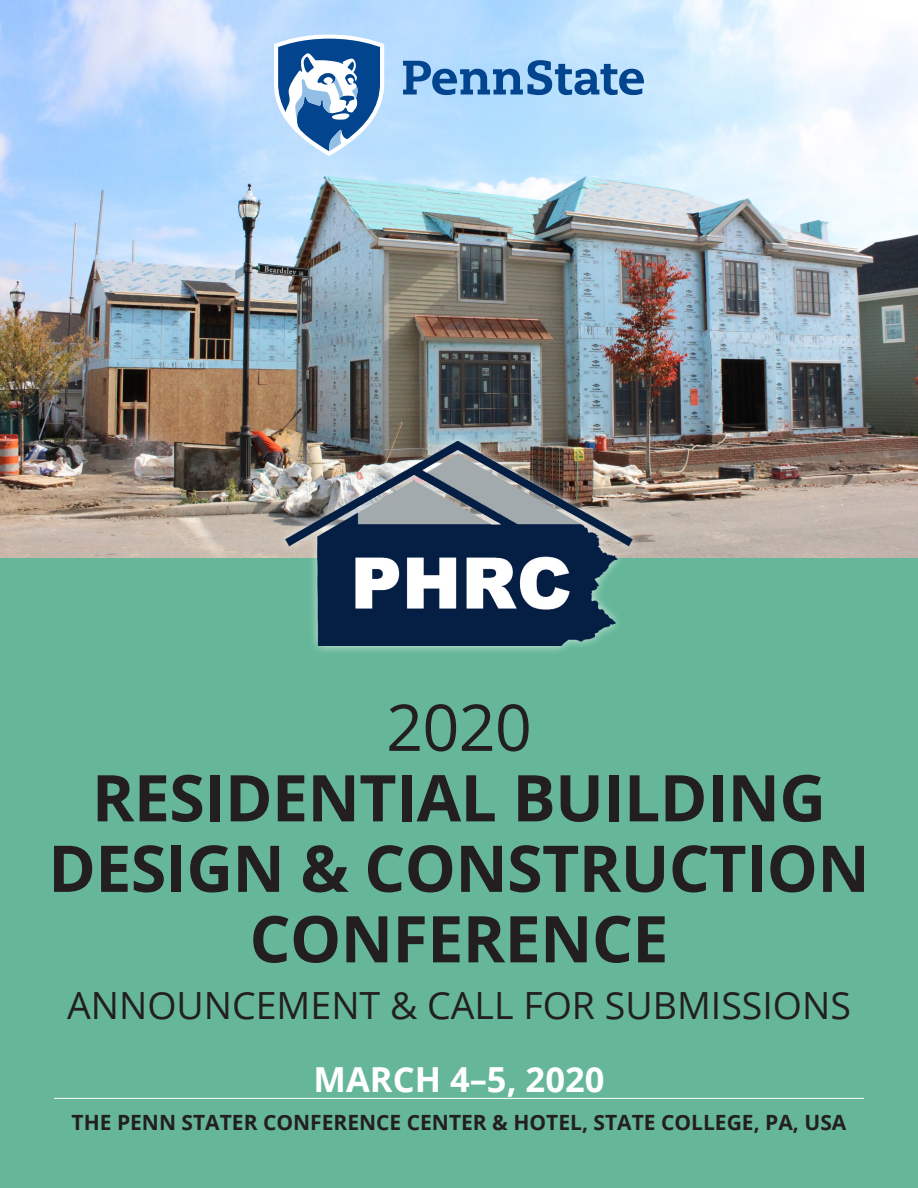
<style>
.page{position:relative;width:918px;height:1188px;background:#66b799}
.page>*{position:absolute;margin:0;border:0;box-sizing:border-box;transform-origin:0 0}
.t1{font:700 64.5px/70.5px "Open Sans";letter-spacing:-.01em;color:#231f20;text-align:center}
.t2{font:64.5px "Open Sans";color:#231f20}
.t3{font:37.5px "Open Sans";color:#231f20}
.t4{font:700 34.5px "Open Sans";color:#fff}
.t5{font:700 21px "Open Sans";color:#231f20}
</style>
<div class="page">
<img style="left:0;top:0;width:918px;height:557px">
<div style="left:277px;top:432px;width:364px;height:223px;background:#fff;opacity:.75"></div>
<img style="left:284px;top:441px;width:350px;height:205px">
<hr style="left:54px;top:1098px;width:810px;height:1px;background:#fff">
<svg style="left:274px;top:35px;width:110px;height:121px;background:#79a0ca"></svg>
<svg style="left:403px;top:60px;width:241px;height:35px;background:#669acc"></svg>
<h1 class="t2" style="left:386px;top:683px;width:147px">2020</h1>
<h1 class="t1" style="left:48px;top:761px;width:823px">RESIDENTIAL BUILDING<br>DESIGN &amp; CONSTRUCTION<br>CONFERENCE</h1>
<h2 class="t3" style="left:67px;top:980px;width:785px">ANNOUNCEMENT &amp; CALL FOR SUBMISSIONS</h2>
<h3 class="t4" style="left:314px;top:1055px;width:292px">MARCH 4–5, 2020</h3>
<p class="t5" style="left:72px;top:1108px;width:776px">THE PENN STATER CONFERENCE CENTER &amp; HOTEL, STATE COLLEGE, PA, USA</p>
</div>
